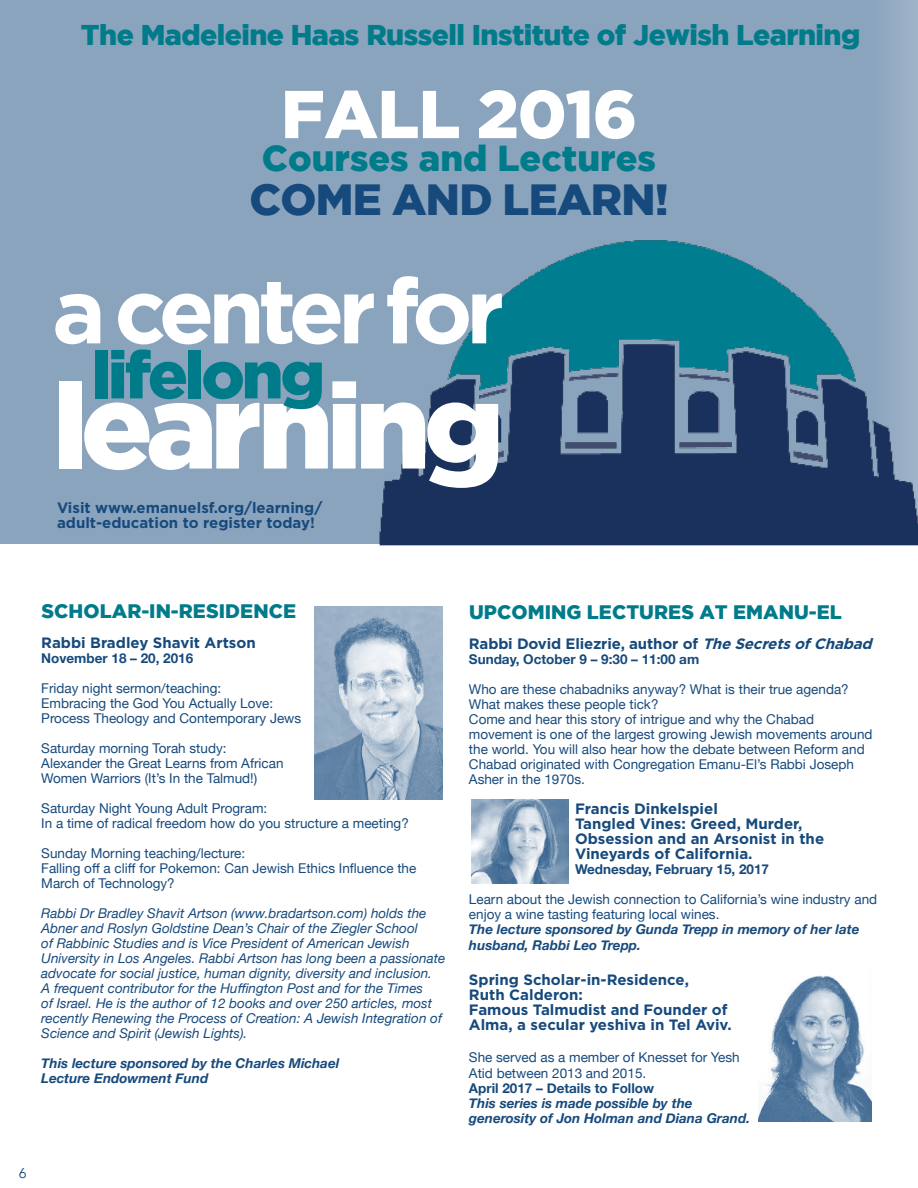
<style>
.page{position:relative;width:918px;height:1188px;background:#8ba4be}
.page>*{position:absolute;margin:0;border:0;box-sizing:border-box;transform-origin:0 0}
.t1{font:900 119.4px "Gotham";letter-spacing:-.06em;color:#fff}
.t2{font:700 91.2px "Gotham";letter-spacing:-.07em;color:#fff}
.t3{font:900 67.5px "Gotham";letter-spacing:-.015em;color:#fff}
.t4{font:900 66.45px "Gotham";letter-spacing:-.05em;color:#007b8a}
.t5{font:900 43.5px "Gotham";letter-spacing:-.015em;color:#174a7c}
.t6{font:900 36px "Gotham";color:#007b8a}
.t7{font:900 28.5px "Gotham";letter-spacing:-.02em;color:#007b8a}
.t8{font:900 19.5px "Gotham";letter-spacing:.005em;color:#007b8a}
.t9{font:700 15px/15px "Gotham";color:#174a7c}
.t10{font:14.25px "Avenir";color:#174a7c}
.t11{font:13.5px/15px "Helvetica Neue";color:#174a7c}
.t12{font:italic 13.5px/15px "Helvetica Neue";color:#174a7c}
.t13{font:italic 700 13.5px/15px "Helvetica Neue";color:#174a7c}
.t14{font:700 13.5px "Helvetica Neue";color:#174a7c}
.s1{font-style:italic}
</style>
<div class="page">
<div style="left:0;top:544px;width:918px;height:644px;background:#fff"></div>
<img style="left:378px;top:205px;width:540px;height:341px">
<img style="left:471px;top:799px;width:97px;height:84px">
<img style="left:315px;top:607px;width:128px;height:193px">
<img style="left:758px;top:975px;width:114px;height:147px">
<h3 class="t7" style="left:81px;top:19px;width:781px">The Madeleine Haas Russell Institute of Jewish Learning</h3>
<h3 class="t3" style="left:281px;top:75px;width:358px">FALL 2016</h3>
<h3 class="t6" style="left:262px;top:138px;width:396px">Courses and Lectures</h3>
<h3 class="t5" style="left:249px;top:174px;width:421px">COME AND LEARN!</h3>
<h2 class="t2" style="left:52px;top:251px;width:454px">a center for</h2>
<h1 class="t1" style="left:52px;top:357px;width:454px">learning</h1>
<h3 class="t4" style="left:91px;top:336px;width:235px">lifelong</h3>
<p class="t9" style="left:57px;top:500px;width:267px">Visit www.emanuelsf.org/learning/ adult-education to register today!</p>
<h3 class="t8" style="left:41px;top:600px;width:256px">SCHOLAR-IN-RESIDENCE</h3>
<p class="t9" style="left:41px;top:635px;width:216px">Rabbi Bradley Shavit Artson</p>
<p class="t14" style="left:41px;top:648px;width:154px">November 18 – 20, 2016</p>
<p class="t11" style="left:41px;top:681px;width:262px">Friday night sermon/teaching:<br>Embracing the God You Actually Love:<br>Process Theology and Contemporary Jews</p>
<p class="t11" style="left:41px;top:741px;width:244px">Saturday morning Torah study:<br>Alexander the Great Learns from African<br>Women Warriors (It’s In the Talmud!)</p>
<p class="t11" style="left:41px;top:801px;width:369px">Saturday Night Young Adult Program:<br>In a time of radical freedom how do you structure a meeting?</p>
<p class="t11" style="left:41px;top:846px;width:377px">Sunday Morning teaching/lecture:<br>Falling off a cliff for Pokemon: Can Jewish Ethics Influence the<br>March of Technology?</p>
<p class="t12" style="left:41px;top:906px;width:406px">Rabbi Dr Bradley Shavit Artson (www.bradartson.com) holds the Abner and Roslyn Goldstine Dean’s Chair of the Ziegler School<br>of Rabbinic Studies and is Vice President of American Jewish University in Los Angeles. Rabbi Artson has long been a passionate advocate for social justice, human dignity, diversity and inclusion.<br>A frequent contributor for the Huffington Post and for the Times<br>of Israel. He is the author of 12 books and over 250 articles, most recently Renewing the Process of Creation: A Jewish Integration of Science and Spirit (Jewish Lights).</p>
<p class="t13" style="left:41px;top:1056px;width:300px">This lecture sponsored by the Charles Michael<br>Lecture Endowment Fund</p>
<p class="t10" style="left:19px;top:1164px;width:9px">6</p>
<h3 class="t8" style="left:469px;top:600px;width:374px">UPCOMING LECTURES AT EMANU-EL</h3>
<p class="t9" style="left:469px;top:636px;width:409px">Rabbi Dovid Eliezrie, author of <span class="s1">TheSecretsofChabad</span></p>
<p class="t14" style="left:469px;top:648px;width:232px">Sunday, October 9 – 9:30 – 11:00 am</p>
<p class="t11" style="left:469px;top:682px;width:405px">Who are these chabadniks anyway? What is their true agenda?<br>What makes these people tick?<br>Come and hear this story of intrigue and why the Chabad movement is one of the largest growing Jewish movements around the world. You will also hear how the debate between Reform and Chabad originated with Congregation Emanu-El’s Rabbi Joseph Asher in the 1970s.</p>
<p class="t9" style="left:575px;top:801px;width:251px">Francis Dinkelspiel<br>Tangled Vines: Greed, Murder,<br>Obsession and an Arsonist in the<br>Vineyards of California.</p>
<p class="t14" style="left:575px;top:858px;width:196px">Wednesday, February 15, 2017</p>
<p class="t11" style="left:469px;top:892px;width:410px">Learn about the Jewish connection to California’s wine industry and enjoy a wine tasting featuring local wines.</p>
<p class="t13" style="left:469px;top:921px;width:392px;line-height:16.5px">The lecture sponsored by Gunda Trepp in memory of her late husband, Rabbi Leo Trepp.</p>
<p class="t9" style="left:469px;top:972px;width:264px">Spring Scholar-in-Residence,<br>Ruth Calderon:<br>Famous Talmudist and Founder of<br>Alma, a secular yeshiva in Tel Aviv.</p>
<p class="t11" style="left:469px;top:1050px;width:272px;line-height:16.5px">She served as a member of Knesset for Yesh<br>Atid between 2013 and 2015.</p>
<p class="t14" style="left:469px;top:1078px;width:187px">April 2017 – Details to Follow</p>
<p class="t13" style="left:469px;top:1096px;width:283px">This series is made possible by the generosity of Jon Holman and Diana Grand.</p>
</div>
